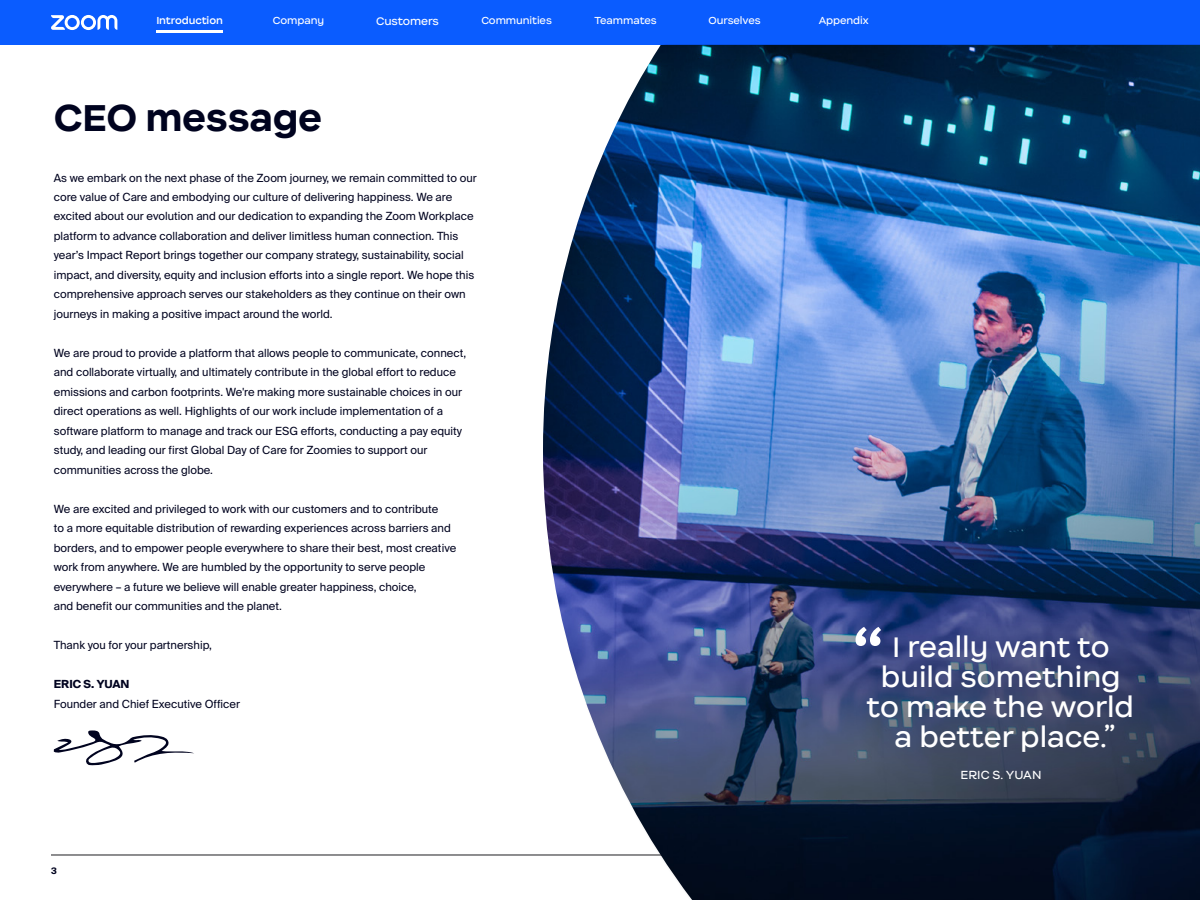
<style>
.page{position:relative;width:1200px;height:900px;background:#fff}
.page>*{position:absolute;margin:0;border:0;box-sizing:border-box;transform-origin:0 0}
.t1{font:75px "Happy Display";color:#fff}
.t2{font:700 36px "Happy Display";letter-spacing:-.01em;color:#00031f}
.t3{font:27px/30px "Happy Display";color:#fff;text-align:center}
.t4{font:11.25px/19.5px "Almaden Sans";color:#00031f}
.t5{font:700 11.25px "Almaden Sans";color:#00031f}
.t6{font:11.25px "Happy Display";color:#fff}
.t7{font:10.5px "Happy Display";letter-spacing:-.01em;color:#fff}
.t8{font:9.75px "Happy Display";letter-spacing:-.01em;color:#fff}
.t9{font:600 9.75px "Happy Display";letter-spacing:-.01em;color:#fff}
.t10{font:700 9px "Almaden Sans";color:#00031f}
</style>
<div class="page">
<div style="left:0;top:0;width:1200px;height:45px;background:#0a5cff"></div>
<hr style="left:156px;top:30px;width:67px;height:2px;background:#fff">
<hr style="left:51px;top:855px;width:1098px;height:1px;background:#1d1d21">
<svg style="left:51px;top:15px;width:66px;height:15px"></svg>
<svg style="left:54px;top:730px;width:140px;height:35px"></svg>
<img style="left:543px;top:45px;width:657px;height:855px">
<div style="left:834px;top:607px;width:341px;height:215px;background:#000;opacity:.3"></div>
<p class="t9" style="left:156px;top:15px;width:68px">Introduction</p>
<p class="t8" style="left:273px;top:15px;width:53px">Company</p>
<p class="t7" style="left:376px;top:15px;width:64px">Customers</p>
<p class="t8" style="left:481px;top:15px;width:72px">Communities</p>
<p class="t8" style="left:595px;top:15px;width:64px">Teammates</p>
<p class="t8" style="left:709px;top:15px;width:54px">Ourselves</p>
<p class="t8" style="left:819px;top:15px;width:51px">Appendix</p>
<h2 class="t2" style="left:54px;top:94px;width:270px">CEO message</h2>
<p class="t4" style="left:54px;top:168px;width:424px">As we embark on the next phase of the Zoom journey, we remain committed to our core value of Care and embodying our culture of delivering happiness. We are excited about our evolution and our dedication to expanding the Zoom Workplace platform to advance collaboration and deliver limitless human connection. This year’s Impact Report brings together our company strategy, sustainability, social impact, and diversity, equity and inclusion efforts into a single report. We hope this comprehensive approach serves our stakeholders as they continue on their own journeys in making a positive impact around the world.</p>
<p class="t4" style="left:54px;top:343px;width:414px">We are proud to provide a platform that allows people to communicate, connect, and collaborate virtually, and ultimately contribute in the global effort to reduce emissions and carbon footprints. We're making more sustainable choices in our direct operations as well. Highlights of our work include implementation of a software platform to manage and track our ESG efforts, conducting a pay equity study, and leading our first Global Day of Care for Zoomies to support our communities across the globe.</p>
<p class="t4" style="left:54px;top:499px;width:404px">We are excited and privileged to work with our customers and to contribute<br>to a more equitable distribution of rewarding experiences across barriers and borders, and to empower people everywhere to share their best, most creative work from anywhere. We are humbled by the opportunity to serve people everywhere – a future we believe will enable greater happiness, choice,<br>and benefit our communities and the planet.</p>
<p class="t4" style="left:54px;top:636px;width:160px">Thank you for your partnership,</p>
<p class="t5" style="left:54px;top:678px;width:77px">ERIC S. YUAN</p>
<p class="t4" style="left:54px;top:694px;width:188px">Founder and Chief Executive Officer</p>
<p class="t10" style="left:51px;top:865px;width:7px">3</p>
<h1 class="t1" style="left:852px;top:615px;width:34px">“</h1>
<h3 class="t3" style="left:867px;top:633px;width:269px">I really want to build something to make the world a better place.”</h3>
<p class="t6" style="left:961px;top:768px;width:82px">ERIC S. YUAN</p>
</div>
